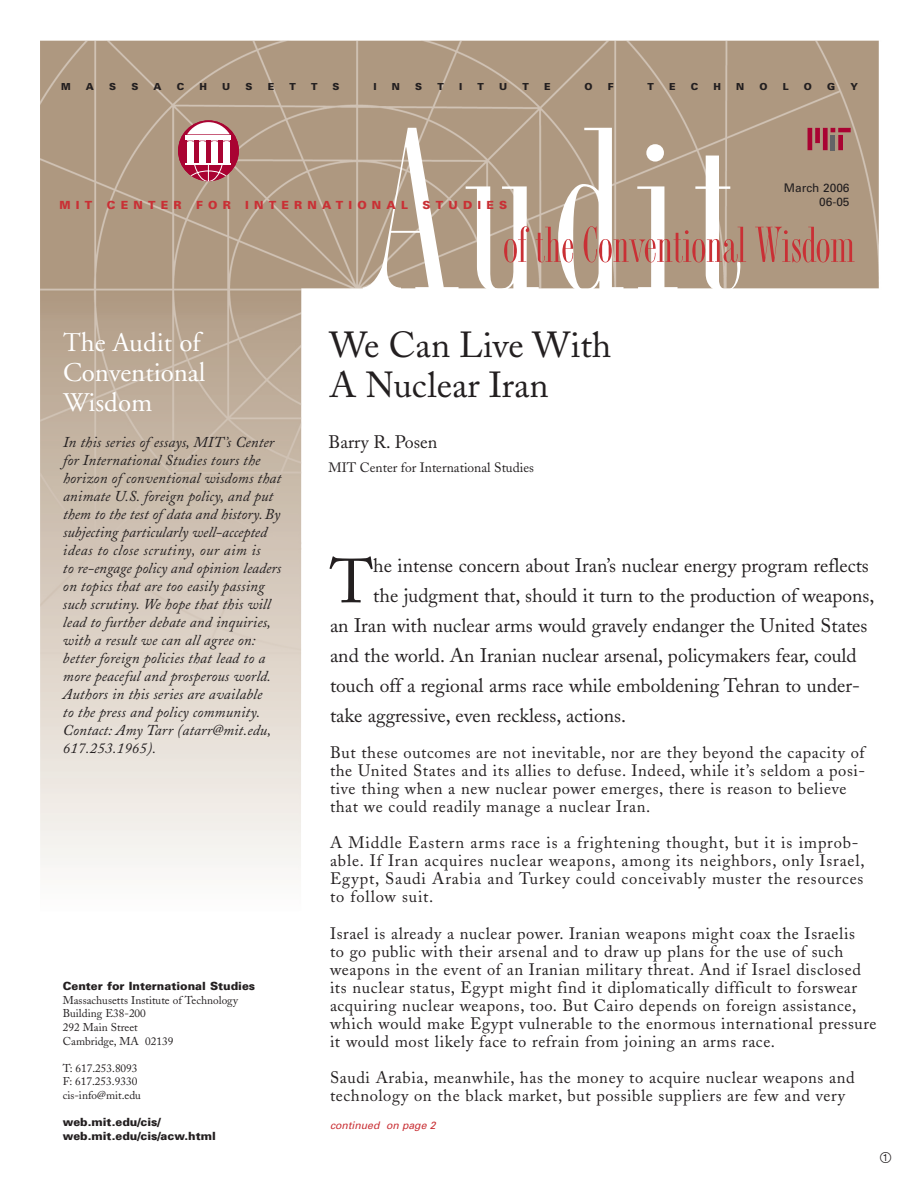
<style>
.page{position:relative;width:918px;height:1188px;background:#fff}
.page>*{position:absolute;margin:0;border:0;box-sizing:border-box;transform-origin:0 0}
.t1{font:61.65px "Adobe Caslon";color:#231f20}
.t2{font:condensed 52.5px "AT Torino";color:#c93035}
.t3{font:36px/40.5px "Adobe Caslon";color:#231f20}
.t4{font:27px/30px "Adobe Garamond";color:#fff}
.t5{font:19.5px "Adobe Caslon";color:#231f20}
.t6{font:18px "Adobe Caslon";color:#231f20}
.t7{font:16.5px/18px "Adobe Caslon";letter-spacing:.035em;color:#231f20}
.t8{font:italic 15px/18px "Adobe Caslon";letter-spacing:.01em;color:#231f20}
.t9{font:15px "Circle Frame";color:#231f20}
.t10{font:13.5px "Adobe Caslon";color:#231f20}
.t11{font:11.85px/14.2px "Univers";color:#231f20;text-align:right}
.t12{font:11.25px/13.6px "Adobe Caslon";color:#231f20}
.t13{font:900 11.25px/13.6px "Univers";color:#231f20}
.t14{font:900 11.25px "Univers";letter-spacing:.465em;color:#c93035}
.t15{font:italic 10.5px "Univers";color:#c93035}
.t16{font:900 9.75px "Univers";color:#231f20}
</style>
<div class="page">
<img style="left:40px;top:41px;width:839px;height:829px">
<svg style="left:363px;top:128px;width:377px;height:164px;fill:#ae9880"></svg>
<svg style="left:808px;top:128px;width:43px;height:22px"></svg>
<hr style="left:831px;top:135px;width:4px;height:15px;background:#636366">
<div style="left:178px;top:120px;width:61px;height:61px;background:#a90332;border-radius:50%"></div>
<svg style="left:190px;top:165px;width:37px;height:16px"></svg>
<hr style="left:186px;top:163px;width:45px;height:2px;background:#fff">
<div style="left:186px;top:135px;width:45px;height:5px;background:#fff"></div>
<svg style="left:187px;top:122px;width:43px;height:12px"></svg>
<div style="left:187px;top:141px;width:7px;height:22px;background:#fff"></div>
<div style="left:199px;top:141px;width:7px;height:22px;background:#fff"></div>
<div style="left:223px;top:141px;width:7px;height:22px;background:#fff"></div>
<div style="left:211px;top:141px;width:7px;height:22px;background:#fff"></div>
<svg style="left:187px;top:140px;width:43px;height:3px"></svg>
<p class="t16" style="left:61px;top:80px;width:11px">M</p>
<p class="t16" style="left:86px;top:80px;width:10px">A</p>
<p class="t16" style="left:109px;top:80px;width:8px">S</p>
<p class="t16" style="left:131px;top:80px;width:8px">S</p>
<p class="t16" style="left:154px;top:80px;width:10px">A</p>
<p class="t16" style="left:177px;top:80px;width:9px">C</p>
<p class="t16" style="left:200px;top:80px;width:9px">H</p>
<p class="t16" style="left:222px;top:80px;width:10px">U</p>
<p class="t16" style="left:246px;top:80px;width:8px">S</p>
<p class="t16" style="left:268px;top:80px;width:8px">E</p>
<p class="t16" style="left:289px;top:80px;width:8px">T</p>
<p class="t16" style="left:311px;top:80px;width:8px">T</p>
<p class="t16" style="left:333px;top:80px;width:8px">S</p>
<p class="t16" style="left:374px;top:80px;width:5px">I</p>
<p class="t16" style="left:392px;top:80px;width:10px">N</p>
<p class="t16" style="left:415px;top:80px;width:8px">S</p>
<p class="t16" style="left:437px;top:80px;width:8px">T</p>
<p class="t16" style="left:459px;top:80px;width:5px">I</p>
<p class="t16" style="left:478px;top:80px;width:8px">T</p>
<p class="t16" style="left:499px;top:80px;width:10px">U</p>
<p class="t16" style="left:522px;top:80px;width:8px">T</p>
<p class="t16" style="left:544px;top:80px;width:8px">E</p>
<p class="t16" style="left:584px;top:80px;width:10px">O</p>
<p class="t16" style="left:608px;top:80px;width:7px">F</p>
<p class="t16" style="left:648px;top:80px;width:8px">T</p>
<p class="t16" style="left:669px;top:80px;width:8px">E</p>
<p class="t16" style="left:691px;top:80px;width:9px">C</p>
<p class="t16" style="left:714px;top:80px;width:9px">H</p>
<p class="t16" style="left:736px;top:80px;width:10px">N</p>
<p class="t16" style="left:760px;top:80px;width:10px">O</p>
<p class="t16" style="left:783px;top:80px;width:7px">L</p>
<p class="t16" style="left:804px;top:80px;width:10px">O</p>
<p class="t16" style="left:827px;top:80px;width:10px">G</p>
<p class="t16" style="left:850px;top:80px;width:9px">Y</p>
<p class="t14" style="left:59px;top:198px;width:34px">MIT</p>
<p class="t14" style="left:107px;top:198px;width:76px">CENTER</p>
<p class="t14" style="left:196px;top:198px;width:36px">FOR</p>
<p class="t14" style="left:245px;top:198px;width:164px">INTERNATIONAL</p>
<p class="t14" style="left:422px;top:198px;width:86px">STUDIES</p>
<p class="t11" style="left:784px;top:180px;width:67px">March 2006<br>06-05</p>
<h3 class="t4" style="left:63px;top:328px;width:144px">The Audit of<br>Conventional<br>Wisdom</h3>
<p class="t8" style="left:63px;top:434px;width:220px">In this series of essays, MIT’s Center for International Studies tours the horizon of conventional wisdoms that animate U.S. foreign policy, and put them to the test of data and history. By subjecting particularly well-accepted ideas to close scrutiny, our aim is<br>to re-engage policy and opinion leaders on topics that are too easily passing such scrutiny. We hope that this will lead to further debate and inquiries, with a result we can all agree on: better foreign policies that lead to a more peaceful and prosperous world.<br>Authors in this series are available<br>to the press and policy community.<br>Contact: Amy Tarr (atarr@mit.edu, 617.253.1965).</p>
<p class="t13" style="left:63px;top:979px;width:194px">Center for International Studies</p>
<p class="t12" style="left:63px;top:993px;width:177px">Massachusetts Institute of Technology<br>Building E38-200<br>292 Main Street<br>Cambridge, MA 02139</p>
<p class="t12" style="left:63px;top:1061px;width:80px">T: 617.253.8093<br>F: 617.253.9330 cis-info@mit.edu</p>
<p class="t13" style="left:63px;top:1115px;width:155px">web.mit.edu/cis/ web.mit.edu/cis/acw.html</p>
<h2 class="t2" style="left:503px;top:216px;width:353px">of the Conventional Wisdom</h2>
<h3 class="t3" style="left:330px;top:325px;width:283px">We Can Live With<br>A Nuclear Iran</h3>
<p class="t6" style="left:329px;top:431px;width:110px">Barry R. Posen</p>
<p class="t10" style="left:329px;top:459px;width:207px">MIT Center for International Studies</p>
<h1 class="t1" style="left:330px;top:545px;width:45px">T</h1>
<p class="t5" style="left:373px;top:554px;width:497px">he intense concern about Iran’s nuclear energy program reflects</p>
<p class="t5" style="left:373px;top:584px;width:503px">the judgment that, should it turn to the production of weapons,</p>
<p class="t5" style="left:330px;top:614px;width:539px">an Iran with nuclear arms would gravely endanger the United States</p>
<p class="t5" style="left:330px;top:644px;width:528px">and the world. An Iranian nuclear arsenal, policymakers fear, could</p>
<p class="t5" style="left:330px;top:674px;width:532px">touch off a regional arms race while emboldening Tehran to under-</p>
<p class="t5" style="left:330px;top:704px;width:297px">take aggressive, even reckless, actions.</p>
<p class="t7" style="left:330px;top:744px;width:537px">But these outcomes are not inevitable, nor are they beyond the capacity of the United States and its allies to defuse. Indeed, while it’s seldom a posi&shy;tive thing when a new nuclear power emerges, there is reason to believe that we could readily manage a nuclear Iran.</p>
<p class="t7" style="left:330px;top:834px;width:536px">A Middle Eastern arms race is a frightening thought, but it is improb&shy;able. If Iran acquires nuclear weapons, among its neighbors, only Israel, Egypt, Saudi Arabia and Turkey could conceivably muster the resources to follow suit.</p>
<p class="t7" style="left:330px;top:925px;width:548px">Israel is already a nuclear power. Iranian weapons might coax the Israelis<br>to go public with their arsenal and to draw up plans for the use of such weapons in the event of an Iranian military threat. And if Israel disclosed its nuclear status, Egypt might find it diplomatically difficult to forswear acquiring nuclear weapons, too. But Cairo depends on foreign assistance, which would make Egypt vulnerable to the enormous international pressure it would most likely face to refrain from joining an arms race.</p>
<p class="t7" style="left:330px;top:1069px;width:526px">Saudi Arabia, meanwhile, has the money to acquire nuclear weapons and technology on the black market, but possible suppliers are few and very</p>
<p class="t15" style="left:330px;top:1119px;width:107px">continued on page 2</p>
<p class="t9" style="left:879px;top:1149px;width:15px">1</p>
</div>
